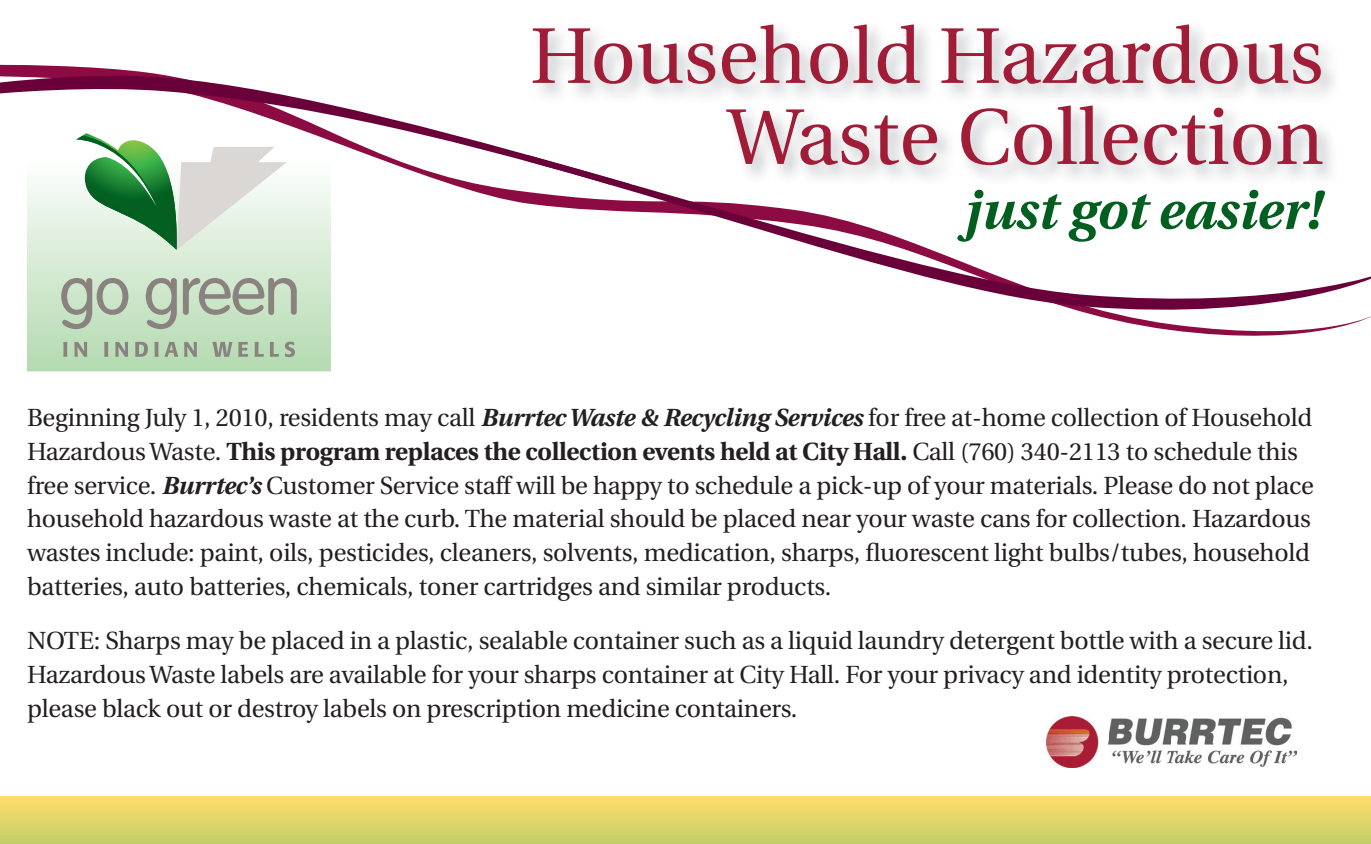
<style>
.page{position:relative;width:1371px;height:844px;background:#fff}
.page>*{position:absolute;margin:0;border:0;box-sizing:border-box;transform-origin:0 0}
.t1{font:78.75px/81px "Utopia";color:#a11c37;text-align:right}
.t2{font:italic 700 54px "Utopia";color:#035f20}
.t3{font:24.75px/33.8px "Utopia";letter-spacing:-.01em;color:#231f20}
.s1{font-weight:700;font-style:italic}
.s2{font-weight:700}
</style>
<div class="page">
<svg style="left:0;top:64px;width:1354px;height:285px"></svg>
<svg style="left:0;top:72px;width:1370px;height:251px"></svg>
<div style="left:0;top:796px;width:1370px;height:48px;background:linear-gradient(to bottom,#ffdd68,#c2cf6a)"></div>
<img style="left:1046px;top:716px;width:250px;height:51px">
<img style="left:527px;top:30px;width:812px;height:154px">
<img style="left:527px;top:155px;width:105px;height:29px">
<svg style="left:61px;top:278px;width:67px;height:51px;background:#b1c0ac"></svg>
<svg style="left:146px;top:278px;width:31px;height:51px;background:#abb5a4"></svg>
<svg style="left:183px;top:278px;width:114px;height:37px;background:#aeb9a8"></svg>
<svg style="left:27px;top:89px;width:304px;height:161px"></svg>
<svg style="left:63px;top:342px;width:4px;height:15px"></svg>
<svg style="left:74px;top:342px;width:13px;height:15px"></svg>
<svg style="left:104px;top:342px;width:4px;height:15px"></svg>
<svg style="left:115px;top:342px;width:13px;height:15px"></svg>
<svg style="left:135px;top:342px;width:13px;height:15px"></svg>
<svg style="left:154px;top:342px;width:4px;height:15px"></svg>
<svg style="left:164px;top:342px;width:14px;height:15px"></svg>
<svg style="left:184px;top:342px;width:13px;height:15px"></svg>
<svg style="left:212px;top:342px;width:20px;height:15px"></svg>
<svg style="left:238px;top:342px;width:10px;height:15px"></svg>
<svg style="left:254px;top:342px;width:10px;height:15px"></svg>
<svg style="left:270px;top:342px;width:9px;height:15px"></svg>
<svg style="left:285px;top:342px;width:10px;height:15px"></svg>
<h1 class="t1" style="left:530px;top:17px;width:795px">Household Hazardous<br>Waste Collection</h1>
<h2 class="t2" style="left:961px;top:179px;width:360px">just got easier!</h2>
<p class="t3" style="left:27px;top:401px;width:1288px">Beginning July 1, 2010, residents may call <span class="s1">Burrtec Waste &amp; Recycling Services</span> for free at-home collection of Household Hazardous Waste. <span class="s2">This program replaces the collection events held at City Hall.</span> Call (760) 340-2113 to schedule this free service. <span class="s1">Burrtec’s</span> Customer Service staff will be happy to schedule a pick-up of your materials. Please do not place household hazardous waste at the curb. The material should be placed near your waste cans for collection. Hazardous wastes include: paint, oils, pesticides, cleaners, solvents, medication, sharps, fluorescent light bulbs/tubes, household batteries, auto batteries, chemicals, toner cartridges and similar products.</p>
<p class="t3" style="left:27px;top:624px;width:1287px">NOTE: Sharps may be placed in a plastic, sealable container such as a liquid laundry detergent bottle with a secure lid.<br>Hazardous Waste labels are available for your sharps container at City Hall. For your privacy and identity protection, please black out or destroy labels on prescription medicine containers.</p>
</div>
